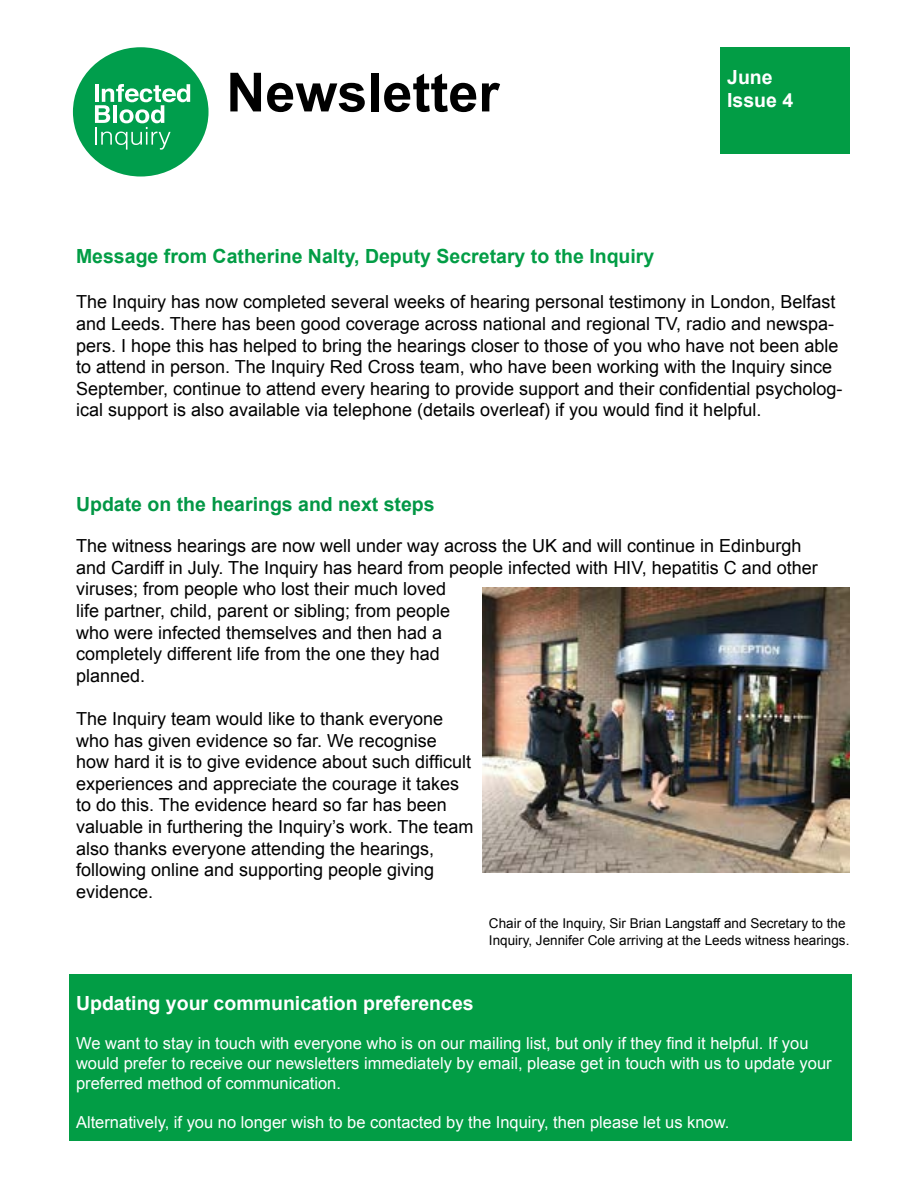
<style>
.page{position:relative;width:918px;height:1188px;background:#fff}
.page>*{position:absolute;margin:0;border:0;box-sizing:border-box;transform-origin:0 0}
.t1{font:700 54px "Arial";color:#000}
.t2{font:700 19.5px "Arial";color:#029d45}
.t3{font:700 19.5px/23.4px "Arial";color:#fff}
.t4{font:700 19.5px "Arial";color:#029745}
.t5{font:18px/21.6px "Arial";color:#000}
.t6{font:16.5px/19.8px "Arial";color:#fff}
.t7{font:13.5px/16.2px "Arial";color:#000}
</style>
<div class="page">
<div style="left:720px;top:47px;width:129px;height:106px;background:#029d45"></div>
<div style="left:73px;top:47px;width:136px;height:130px;background:#009e4c;border-radius:50%"></div>
<svg style="left:95px;top:84px;width:95px;height:66px"></svg>
<div style="left:69px;top:974px;width:783px;height:167px;background:#029d45"></div>
<img style="left:482px;top:588px;width:367px;height:285px">
<h1 class="t1" style="left:226px;top:56px;width:275px">Newsletter</h1>
<p class="t3" style="left:727px;top:66px;width:68px">June<br>Issue 4</p>
<p class="t2" style="left:76px;top:244px;width:580px">Message from Catherine Nalty, Deputy Secretary to the Inquiry</p>
<p class="t5" style="left:76px;top:292px;width:768px">The Inquiry has now completed several weeks of hearing personal testimony in London, Belfast and Leeds. There has been good coverage across national and regional TV, radio and newspa&shy;pers. I hope this has helped to bring the hearings closer to those of you who have not been able to attend in person. The Inquiry Red Cross team, who have been working with the Inquiry since September, continue to attend every hearing to provide support and their confidential psycholog&shy;ical support is also available via telephone (details overleaf) if you would find it helpful.</p>
<p class="t4" style="left:76px;top:491px;width:360px">Update on the hearings and next steps</p>
<p class="t5" style="left:76px;top:535px;width:743px">The witness hearings are now well under way across the UK and will continue in Edinburgh and Cardiff in July. The Inquiry has heard from people infected with HIV, hepatitis C and other viruses; from people who lost their much loved<br>life partner, child, parent or sibling; from people<br>who were infected themselves and then had a<br>completely different life from the one they had<br>planned.</p>
<p class="t5" style="left:76px;top:708px;width:399px">The Inquiry team would like to thank everyone who has given evidence so far. We recognise how hard it is to give evidence about such difficult experiences and appreciate the courage it takes to do this. The evidence heard so far has been valuable in furthering the Inquiry’s work. The team also thanks everyone attending the hearings, following online and supporting people giving evidence.</p>
<p class="t7" style="left:489px;top:916px;width:362px">Chair of the Inquiry, Sir Brian Langstaff and Secretary to the<br>Inquiry, Jennifer Cole arriving at the Leeds witness hearings.</p>
<p class="t3" style="left:76px;top:992px;width:399px">Updating your communication preferences</p>
<p class="t6" style="left:76px;top:1034px;width:757px">We want to stay in touch with everyone who is on our mailing list, but only if they find it helpful. If you would prefer to receive our newsletters immediately by email, please get in touch with us to update your preferred method of communication.</p>
<p class="t6" style="left:76px;top:1113px;width:655px">Alternatively, if you no longer wish to be contacted by the Inquiry, then please let us know.</p>
</div>
